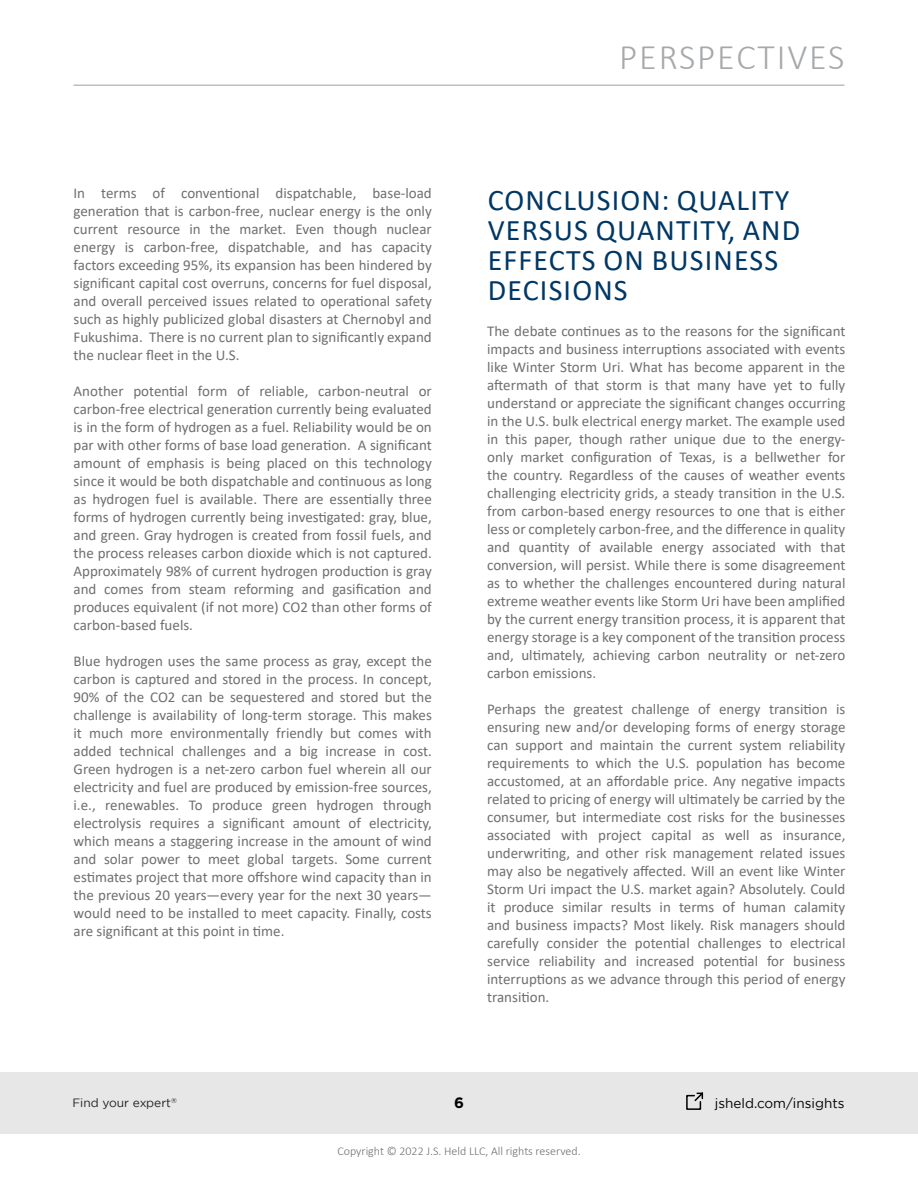
<style>
.page{position:relative;width:918px;height:1188px;background:#fff}
.page>*{position:absolute;margin:0;border:0;box-sizing:border-box;transform-origin:0 0}
.t1{font:300 36px "Calibri";letter-spacing:.05em;color:#a6a8aa}
.t2{font:30px/30px "Calibri";letter-spacing:.04em;color:#003764}
.t3{font:15px/18px "Calibri";color:#6e6f71;text-align:justify}
.t4{font:700 15px "Gotham";color:#000}
.t5{font:13.5px "Gotham";color:#000}
.t6{font:300 12px "Calibri";color:#6e6f71}
.t7{font:12px "Gotham";color:#241f21}
.t8{font:7.05px "Gotham";color:#241f21}
</style>
<div class="page">
<div style="left:0;top:1072px;width:918px;height:62px;background:#e7e7e7"></div>
<hr style="left:74px;top:85px;width:770px;height:1px;background:#a6a8ab">
<svg style="left:686px;top:1092px;width:18px;height:18px"></svg>
<p class="t3" style="left:74px;top:184px;width:360px">In terms of conventional dispatchable, base-load generation that is carbon-free, nuclear energy is the only current resource in the market. Even though nuclear energy is carbon-free, dispatchable, and has capacity factors exceeding 95%, its expansion has been hindered by significant capital cost overruns, concerns for fuel disposal, and overall perceived issues related to operational safety such as highly publicized global disasters at Chernobyl and Fukushima. There is no current plan to significantly expand the nuclear fleet in the U.S.</p>
<p class="t3" style="left:74px;top:382px;width:360px">Another potential form of reliable, carbon-neutral or carbon-free electrical generation currently being evaluated is in the form of hydrogen as a fuel. Reliability would be on par with other forms of base load generation. A significant amount of emphasis is being placed on this technology since it would be both dispatchable and continuous as long as hydrogen fuel is available. There are essentially three forms of hydrogen currently being investigated: gray, blue, and green. Gray hydrogen is created from fossil fuels, and the process releases carbon dioxide which is not captured.<br>Approximately 98% of current hydrogen production is gray and comes from steam reforming and gasification and produces equivalent (if not more) CO2 than other forms of carbon-based fuels.</p>
<p class="t3" style="left:74px;top:652px;width:360px">Blue hydrogen uses the same process as gray, except the carbon is captured and stored in the process. In concept, 90% of the CO2 can be sequestered and stored but the challenge is availability of long-term storage. This makes it much more environmentally friendly but comes with added technical challenges and a big increase in cost.<br>Green hydrogen is a net-zero carbon fuel wherein all our electricity and fuel are produced by emission-free sources, i.e., renewables. To produce green hydrogen through electrolysis requires a significant amount of electricity, which means a staggering increase in the amount of wind and solar power to meet global targets. Some current estimates project that more offshore wind capacity than in the previous 20 years—every year for the next 30 years— would need to be installed to meet capacity. Finally, costs are significant at this point in time.</p>
<h1 class="t1" style="left:619px;top:35px;width:227px">PERSPECTIVES</h1>
<h2 class="t2" style="left:488px;top:184px;width:314px">CONCLUSION: QUALITY<br>VERSUS QUANTITY, AND<br>EFFECTS ON BUSINESS<br>DECISIONS</h2>
<p class="t3" style="left:487px;top:322px;width:360px">The debate continues as to the reasons for the significant impacts and business interruptions associated with events like Winter Storm Uri. What has become apparent in the aftermath of that storm is that many have yet to fully understand or appreciate the significant changes occurring in the U.S. bulk electrical energy market. The example used in this paper, though rather unique due to the energy&shy;only market configuration of Texas, is a bellwether for the country. Regardless of the causes of weather events challenging electricity grids, a steady transition in the U.S. from carbon-based energy resources to one that is either less or completely carbon-free, and the difference in quality and quantity of available energy associated with that conversion, will persist. While there is some disagreement as to whether the challenges encountered during natural extreme weather events like Storm Uri have been amplified by the current energy transition process, it is apparent that energy storage is a key component of the transition process and, ultimately, achieving carbon neutrality or net-zero carbon emissions.</p>
<p class="t3" style="left:487px;top:700px;width:360px">Perhaps the greatest challenge of energy transition is ensuring new and/or developing forms of energy storage can support and maintain the current system reliability requirements to which the U.S. population has become accustomed, at an affordable price. Any negative impacts related to pricing of energy will ultimately be carried by the consumer, but intermediate cost risks for the businesses associated with project capital as well as insurance, underwriting, and other risk management related issues may also be negatively affected. Will an event like Winter Storm Uri impact the U.S. market again? Absolutely. Could it produce similar results in terms of human calamity and business impacts? Most likely. Risk managers should carefully consider the potential challenges to electrical service reliability and increased potential for business interruptions as we advance through this period of energy transition.</p>
<p class="t7" style="left:72px;top:1096px;width:100px">Find your expert</p>
<p class="t4" style="left:454px;top:1093px;width:11px">6</p>
<p class="t5" style="left:715px;top:1095px;width:131px">jsheld.com/insights</p>
<p class="t8" style="left:171px;top:1096px;width:7px">®</p>
<p class="t6" style="left:337px;top:1144px;width:245px">Copyright © 2022 J.S. Held LLC, All rights reserved.</p>
</div>
